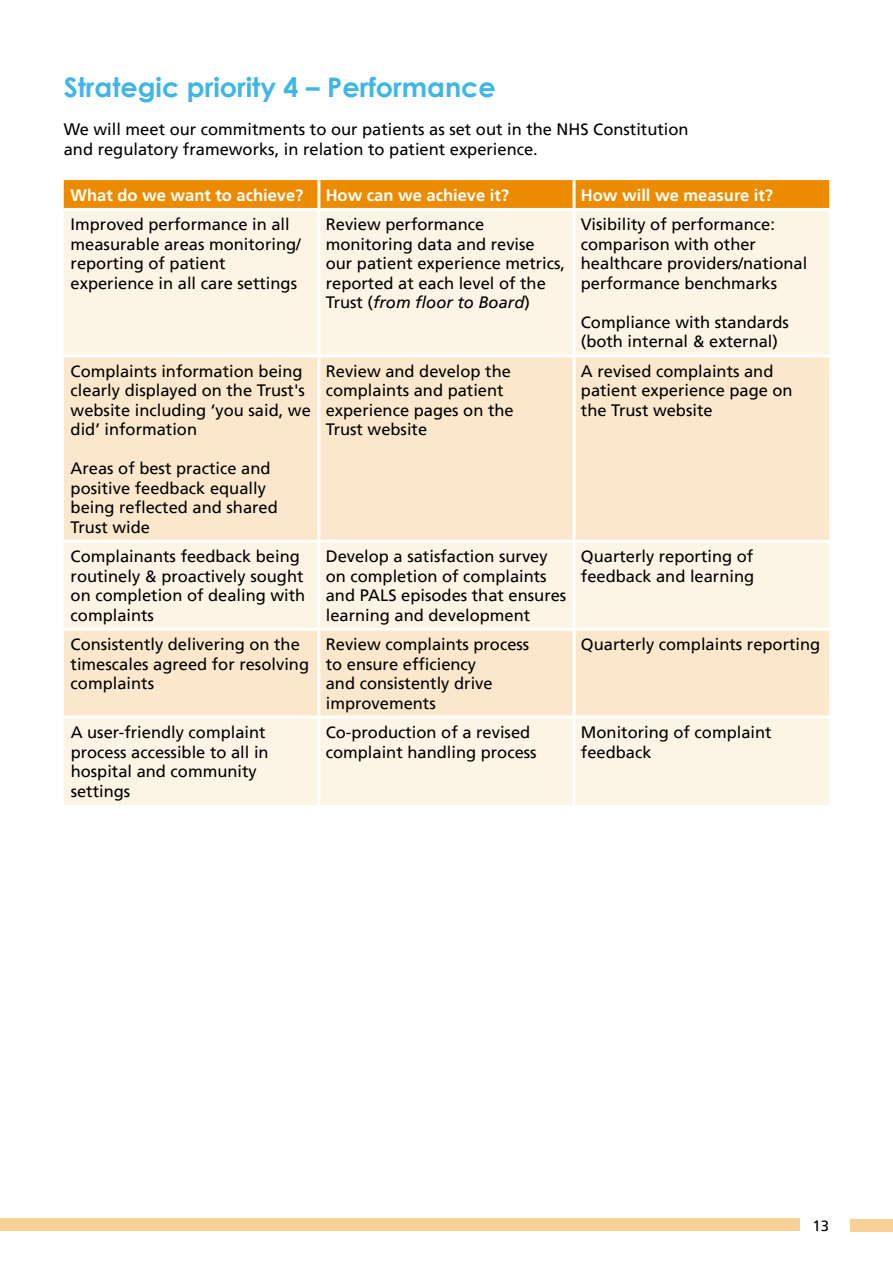
<style>
.page{position:relative;width:893px;height:1263px;background:#fff}
.page>*{position:absolute;margin:0;border:0;box-sizing:border-box;transform-origin:0 0}
.t1{font:700 27px "Century Gothic";color:#41b6e6}
.t2{font:16.5px/19.5px "Frutiger";color:#000}
.t3{font:700 16.5px "Frutiger";color:#fff}
.t4{font:15px "Frutiger";color:#000}
.s1{font-style:italic}
</style>
<div class="page">
<div style="left:0;top:1218px;width:799px;height:13px;background:#f8d199"></div>
<div style="left:850px;top:1219px;width:43px;height:12px;background:#f8d199"></div>
<svg style="left:64px;top:180px;width:765px;height:28px;background:#ed8b01"></svg>
<div style="left:64px;top:211px;width:765px;height:594px;background:#fdf4e6"></div>
<svg style="left:64px;top:357px;width:765px;height:358px;background:#fbead2"></svg>
<hr style="left:317px;top:180px;width:3px;height:28px;background:#fff">
<hr style="left:573px;top:180px;width:3px;height:28px;background:#fff">
<hr style="left:317px;top:211px;width:3px;height:143px;background:#fff">
<hr style="left:573px;top:211px;width:3px;height:143px;background:#fff">
<hr style="left:64px;top:354px;width:255px;height:3px;background:#fff">
<hr style="left:319px;top:354px;width:255px;height:3px;background:#fff">
<hr style="left:317px;top:357px;width:3px;height:183px;background:#fff">
<hr style="left:574px;top:354px;width:255px;height:3px;background:#fff">
<hr style="left:573px;top:357px;width:3px;height:183px;background:#fff">
<hr style="left:64px;top:540px;width:255px;height:3px;background:#fff">
<hr style="left:319px;top:540px;width:255px;height:3px;background:#fff">
<hr style="left:317px;top:543px;width:3px;height:85px;background:#fff">
<hr style="left:574px;top:540px;width:255px;height:3px;background:#fff">
<hr style="left:573px;top:543px;width:3px;height:85px;background:#fff">
<hr style="left:64px;top:628px;width:255px;height:3px;background:#fff">
<hr style="left:319px;top:628px;width:255px;height:3px;background:#fff">
<hr style="left:317px;top:631px;width:3px;height:84px;background:#fff">
<hr style="left:574px;top:628px;width:255px;height:3px;background:#fff">
<hr style="left:573px;top:631px;width:3px;height:84px;background:#fff">
<hr style="left:64px;top:715px;width:255px;height:3px;background:#fff">
<hr style="left:319px;top:715px;width:255px;height:3px;background:#fff">
<hr style="left:317px;top:718px;width:3px;height:87px;background:#fff">
<hr style="left:574px;top:715px;width:255px;height:3px;background:#fff">
<hr style="left:573px;top:718px;width:3px;height:87px;background:#fff">
<h1 class="t1" style="left:64px;top:66px;width:434px">Strategic priority 4 – Performance</h1>
<p class="t2" style="left:64px;top:120px;width:626px">We will meet our commitments to our patients as set out in the NHS Constitution and regulatory frameworks, in relation to patient experience.</p>
<p class="t3" style="left:71px;top:185px;width:234px">What do we want to achieve?</p>
<p class="t3" style="left:326px;top:185px;width:185px">How can we achieve it?</p>
<p class="t3" style="left:581px;top:185px;width:194px">How will we measure it?</p>
<p class="t2" style="left:71px;top:215px;width:232px">Improved performance in all measurable areas monitoring/ reporting of patient experience in all care settings</p>
<p class="t2" style="left:326px;top:215px;width:241px">Review performance monitoring data and revise our patient experience metrics, reported at each level of the<br>Trust (<span class="s1">from floor to Board</span>)</p>
<p class="t2" style="left:581px;top:215px;width:228px">Visibility of performance: comparison with other healthcare providers/national performance benchmarks</p>
<p class="t2" style="left:581px;top:312px;width:210px">Compliance with standards (both internal &amp; external)</p>
<p class="t2" style="left:71px;top:361px;width:242px">Complaints information being clearly displayed on the Trust's website including ‘you said, we did’ information</p>
<p class="t2" style="left:71px;top:459px;width:209px">Areas of best practice and positive feedback equally being reflected and shared<br>Trust wide</p>
<p class="t2" style="left:326px;top:361px;width:189px">Review and develop the complaints and patient experience pages on the<br>Trust website</p>
<p class="t2" style="left:581px;top:361px;width:213px">A revised complaints and patient experience page on the Trust website</p>
<p class="t2" style="left:71px;top:547px;width:236px">Complainants feedback being routinely &amp; proactively sought on completion of dealing with complaints</p>
<p class="t2" style="left:326px;top:547px;width:242px">Develop a satisfaction survey on completion of complaints and PALS episodes that ensures learning and development</p>
<p class="t2" style="left:581px;top:547px;width:175px">Quarterly reporting of feedback and learning</p>
<p class="t2" style="left:71px;top:635px;width:240px">Consistently delivering on the timescales agreed for resolving complaints</p>
<p class="t2" style="left:326px;top:635px;width:205px">Review complaints process to ensure efficiency<br>and consistently drive improvements</p>
<p class="t2" style="left:581px;top:635px;width:241px">Quarterly complaints reporting</p>
<p class="t2" style="left:71px;top:723px;width:200px">A user-friendly complaint process accessible to all in hospital and community settings</p>
<p class="t2" style="left:326px;top:723px;width:212px">Co-production of a revised complaint handling process</p>
<p class="t2" style="left:581px;top:723px;width:192px">Monitoring of complaint feedback</p>
<p class="t4" style="left:812px;top:1217px;width:18px">13</p>
</div>
